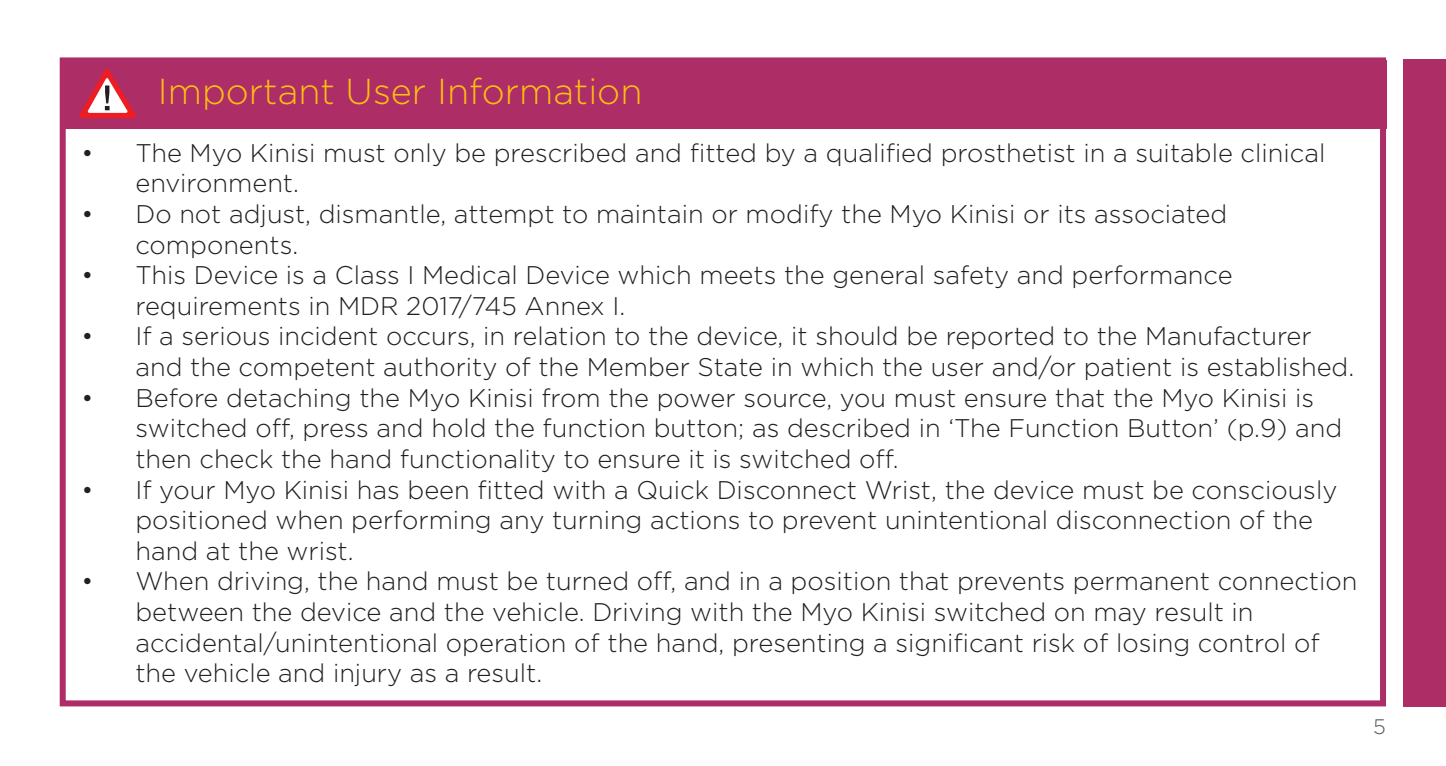
<style>
.page{position:relative;width:1446px;height:766px;background:#fff}
.page>*{position:absolute;margin:0;border:0;box-sizing:border-box;transform-origin:0 0}
.t1{font:300 36px "Gotham";color:#fdbe12}
.t2{font:300 25.5px/30.6px "Gotham";color:#231f20}
.t3{font:300 21px "Gotham";color:#57585a}
</style>
<div class="page">
<div style="left:1403px;top:60px;width:43px;height:646px;background:#ad2d66"></div>
<div style="left:60px;top:57px;width:1326px;height:649px;border:6px solid #ad2d66"></div>
<div style="left:60px;top:60px;width:1326px;height:68px;background:#ad2d66"></div>
<svg style="left:79px;top:68px;width:57px;height:50px"></svg>
<p class="t1" style="left:158px;top:69px;width:486px">Important User Information</p>
<p class="t2" style="left:135px;top:137px;width:1191px;text-indent:-54px">• The Myo Kinisi must only be prescribed and fitted by a qualified prosthetist in a suitable clinical environment.</p>
<p class="t2" style="left:135px;top:198px;width:1093px;text-indent:-54px">• Do not adjust, dismantle, attempt to maintain or modify the Myo Kinisi or its associated components.</p>
<p class="t2" style="left:135px;top:259px;width:1099px;text-indent:-54px">• This Device is a Class I Medical Device which meets the general safety and performance requirements in MDR 2017/745 Annex I.</p>
<p class="t2" style="left:135px;top:320px;width:1220px;text-indent:-54px">• If a serious incident occurs, in relation to the device, it should be reported to the Manufacturer and the competent authority of the Member State in which the user and/or patient is established.</p>
<p class="t2" style="left:135px;top:381px;width:1208px;text-indent:-54px">• Before detaching the Myo Kinisi from the power source, you must ensure that the Myo Kinisi is switched off, press and hold the function button; as described in ‘The Function Button’ (p.9) and then check the hand functionality to ensure it is switched off.</p>
<p class="t2" style="left:135px;top:473px;width:1203px;text-indent:-54px">• If your Myo Kinisi has been fitted with a Quick Disconnect Wrist, the device must be consciously positioned when performing any turning actions to prevent unintentional disconnection of the hand at the wrist.</p>
<p class="t2" style="left:135px;top:565px;width:1223px;text-indent:-54px">• When driving, the hand must be turned off, and in a position that prevents permanent connection between the device and the vehicle. Driving with the Myo Kinisi switched on may result in accidental/unintentional operation of the hand, presenting a significant risk of losing control of the vehicle and injury as a result.</p>
<p class="t3" style="left:1373px;top:713px;width:14px">5</p>
</div>
